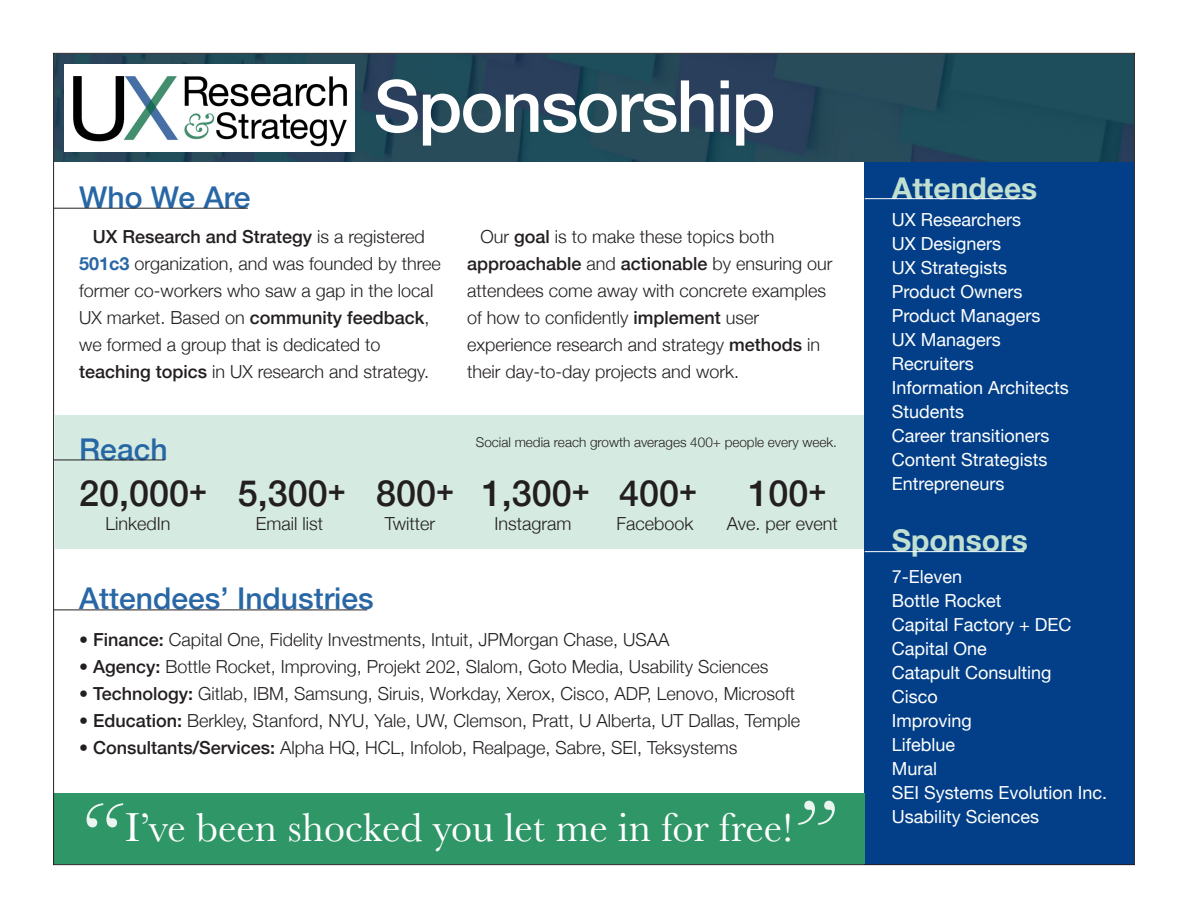
<style>
.page{position:relative;width:1188px;height:918px;background:#fff}
.page>*{position:absolute;margin:0;border:0;box-sizing:border-box;transform-origin:0 0}
.BK_body_copy{font:italic 90px "Baskerville";color:#eaf5f0}
.t1{font:500 72px "Helvetica Neue";letter-spacing:-.025em;color:#fff}
.BK_body_copy-2{font:42px "Baskerville";color:#fff}
.t2{font:500 36px "Helvetica Neue";color:#231f20}
.t3{font:500 30px "Helvetica Neue";color:#2867a5}
.Sidebar_header{font:700 30px "Helvetica Neue";color:#c1dfd1}
.BK_body_copy-3{font:300 18px/27px "Helvetica Neue";color:#231f20}
.Sidebar_body_text{font:18px "Helvetica Neue";color:#fff}
.BK_body_copy-4{font:300 13.5px "Helvetica Neue";color:#231f20}
.s1{font-weight:500}
.s2{font-weight:700;color:#2867a5}
</style>
<div class="page">
<div style="left:55px;top:415px;width:814px;height:134px;background:#d5eae1"></div>
<div style="left:865px;top:153px;width:269px;height:712px;background:#023f88"></div>
<img style="left:55px;top:55px;width:1078px;height:107px">
<div style="left:64px;top:65px;width:291px;height:87px;background:#fff"></div>
<img style="left:73px;top:76px;width:274px;height:71px">
<hr style="left:54px;top:208px;width:194px;height:1px;background:#231f20">
<hr style="left:54px;top:610px;width:313px;height:1px;background:#231f20">
<hr style="left:54px;top:460px;width:111px;height:1px;background:#231f20">
<hr style="left:865px;top:198px;width:166px;height:1px;background:#fff">
<div style="left:53px;top:794px;width:812px;height:70px;background:#2f9667"></div>
<hr style="left:865px;top:551px;width:159px;height:1px;background:#fff">
<p class="t3" style="left:79px;top:173px;width:173px">Who We Are</p>
<p class="t1" style="left:374px;top:48px;width:404px">Sponsorship</p>
<p class="BK_body_copy-3" style="left:79px;top:222px;width:363px;text-indent:14px"><span class="s1">UX Research and Strategy</span> is a registered <span class="s2">501c3</span> organization, and was founded by three former co-workers who saw a gap in the local UX market. Based on <span class="s1">community feedback</span>, we formed a group that is dedicated to <span class="s1">teaching topics</span> in UX research and strategy.</p>
<p class="BK_body_copy-3" style="left:467px;top:222px;width:367px;text-indent:14px">Our <span class="s1">goal</span> is to make these topics both <span class="s1">approachable</span> and <span class="s1">actionable</span> by ensuring our attendees come away with concrete examples of how to confidently <span class="s1">implement</span> user experience research and strategy <span class="s1">methods</span> in their day-to-day projects and work.</p>
<p class="t3" style="left:79px;top:425px;width:90px">Reach</p>
<p class="BK_body_copy-4" style="left:476px;top:431px;width:363px">Social media reach growth averages 400+ people every week.</p>
<p class="t2" style="left:79px;top:464px;width:130px">20,000<sup>+</sup></p>
<p class="t2" style="left:238px;top:464px;width:110px">5,300<sup>+</sup></p>
<p class="t2" style="left:376px;top:464px;width:80px">800<sup>+</sup></p>
<p class="t2" style="left:482px;top:464px;width:110px">1,300<sup>+</sup></p>
<p class="t2" style="left:619px;top:464px;width:80px">400<sup>+</sup></p>
<p class="t2" style="left:748px;top:464px;width:80px">100<sup>+</sup></p>
<p class="BK_body_copy-3" style="left:106px;top:509px;width:66px">LinkedIn</p>
<p class="BK_body_copy-3" style="left:256px;top:509px;width:69px">Email list</p>
<p class="BK_body_copy-3" style="left:385px;top:509px;width:52px">Twitter</p>
<p class="BK_body_copy-3" style="left:494px;top:509px;width:79px">Instagram</p>
<p class="BK_body_copy-3" style="left:616px;top:509px;width:79px">Facebook</p>
<p class="BK_body_copy-3" style="left:727px;top:509px;width:113px">Ave. per event</p>
<p class="t3" style="left:79px;top:575px;width:296px">Attendees’ Industries</p>
<p class="BK_body_copy-3" style="left:79px;top:625px;width:592px">• <span class="s1">Finance:</span> Capital One, Fidelity Investments, Intuit, JPMorgan Chase, USAA</p>
<p class="BK_body_copy-3" style="left:79px;top:652px;width:691px">• <span class="s1">Agency:</span> Bottle Rocket, Improving, Projekt 202, Slalom, Goto Media, Usability Sciences</p>
<p class="BK_body_copy-3" style="left:79px;top:679px;width:718px">• <span class="s1">Technology:</span> Gitlab, IBM, Samsung, Siruis, Workday, Xerox, Cisco, ADP, Lenovo, Microsoft</p>
<p class="BK_body_copy-3" style="left:79px;top:706px;width:722px">• <span class="s1">Education:</span> Berkley, Stanford, NYU, Yale, UW, Clemson, Pratt, U Alberta, UT Dallas, Temple</p>
<p class="BK_body_copy-3" style="left:79px;top:733px;width:660px">• <span class="s1">Consultants/Services:</span> Alpha HQ, HCL, Infolob, Realpage, Sabre, SEI, Teksystems</p>
<p class="BK_body_copy" style="left:74px;top:773px;width:43px">“</p>
<p class="BK_body_copy" style="left:789px;top:770px;width:43px">”</p>
<p class="BK_body_copy-2" style="left:125px;top:801px;width:669px">I’ve been shocked you let me in for free!</p>
<p class="Sidebar_header" style="left:892px;top:165px;width:147px">Attendees</p>
<p class="Sidebar_body_text" style="left:892px;top:207px;width:131px">UX Researchers</p>
<p class="Sidebar_body_text" style="left:892px;top:231px;width:111px">UX Designers</p>
<p class="Sidebar_body_text" style="left:892px;top:255px;width:117px">UX Strategists</p>
<p class="Sidebar_body_text" style="left:892px;top:279px;width:132px">Product Owners</p>
<p class="Sidebar_body_text" style="left:892px;top:303px;width:150px">Product Managers</p>
<p class="Sidebar_body_text" style="left:892px;top:327px;width:111px">UX Managers</p>
<p class="Sidebar_body_text" style="left:892px;top:351px;width:83px">Recruiters</p>
<p class="Sidebar_body_text" style="left:892px;top:375px;width:179px">Information Architects</p>
<p class="Sidebar_body_text" style="left:892px;top:399px;width:74px">Students</p>
<p class="Sidebar_body_text" style="left:892px;top:423px;width:159px">Career transitioners</p>
<p class="Sidebar_body_text" style="left:892px;top:447px;width:157px">Content Strategists</p>
<p class="Sidebar_body_text" style="left:892px;top:471px;width:114px">Entrepreneurs</p>
<p class="Sidebar_header" style="left:892px;top:517px;width:138px">Sponsors</p>
<p class="Sidebar_body_text" style="left:892px;top:564px;width:72px">7-Eleven</p>
<p class="Sidebar_body_text" style="left:892px;top:588px;width:111px">Bottle Rocket</p>
<p class="Sidebar_body_text" style="left:892px;top:612px;width:181px">Capital Factory + DEC</p>
<p class="Sidebar_body_text" style="left:892px;top:636px;width:97px">Capital One</p>
<p class="Sidebar_body_text" style="left:892px;top:660px;width:161px">Catapult Consulting</p>
<p class="Sidebar_body_text" style="left:892px;top:684px;width:47px">Cisco</p>
<p class="Sidebar_body_text" style="left:892px;top:708px;width:82px">Improving</p>
<p class="Sidebar_body_text" style="left:892px;top:732px;width:65px">Lifeblue</p>
<p class="Sidebar_body_text" style="left:892px;top:756px;width:47px">Mural</p>
<p class="Sidebar_body_text" style="left:892px;top:780px;width:217px">SEI Systems Evolution Inc.</p>
<p class="Sidebar_body_text" style="left:892px;top:804px;width:149px">Usability Sciences</p>
</div>
